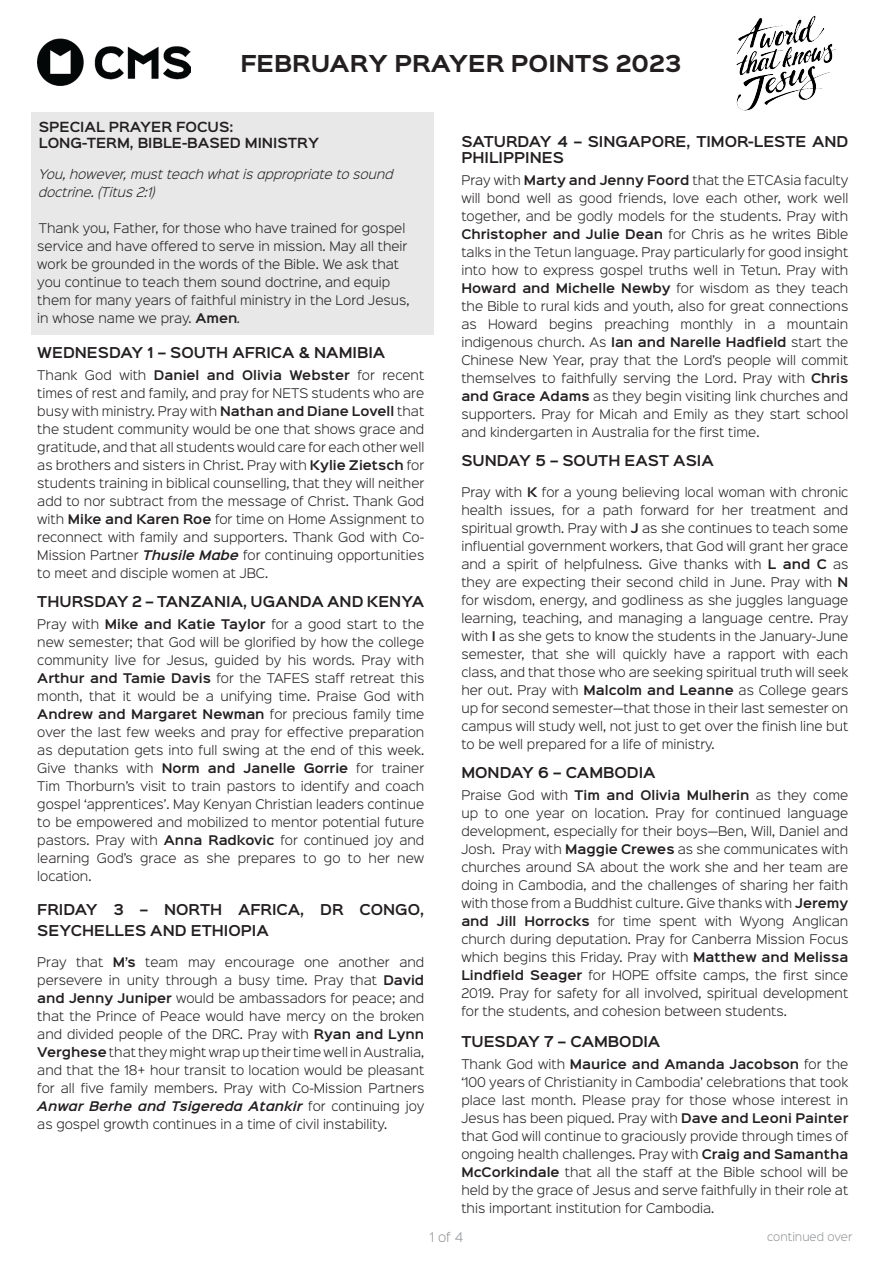
<style>
.page{position:relative;width:893px;height:1263px;background:#fff}
.page>*{position:absolute;margin:0;border:0;box-sizing:border-box;transform-origin:0 0}
.Prayer_Heading{font:700 21px "Sinkin Sans 700";color:#231f20}
.Content{font:600 13.5px/21px "Sinkin Sans 600";color:#231f20}
.Prayer_Heading-2{font:600 13.5px "Sinkin Sans 600";color:#231f20}
.t1{font:600 12.6px/16.2px "Sinkin Sans 600";color:#231f20}
.Prayer_Heading-3{font:300 12px/18px "Sinkin Sans 300";color:#231f20;text-align:justify}
.Content-2{font:300 12px/18px "Sinkin Sans 300";color:#231f20;text-align:justify}
.t2{font:italic 300 12px/18px "Sinkin Sans 300";color:#231f20}
.Content-3{font:300 12px "Sinkin Sans 300";color:#939598}
.Content-4{font:300 10.5px "Sinkin Sans 300";color:#939598}
.s1{font-family:"Sinkin Sans 600";font-weight:600}
.s2{font-style:italic}
.s3{font-family:"Sinkin Sans 600";font-weight:600;font-style:italic}
</style>
<div class="page">
<div style="left:31px;top:112px;width:403px;height:223px;background:#e8e8e9"></div>
<img style="left:37px;top:39px;width:153px;height:47px">
<img style="left:736px;top:15px;width:100px;height:96px">
<p class="Prayer_Heading" style="left:240px;top:53px;width:442px">FEBRUARY PRAYER POINTS 2023</p>
<p class="t1" style="left:39px;top:118px;width:282px">SPECIAL PRAYER FOCUS:<br>LONG-TERM, BIBLE-BASED MINISTRY</p>
<p class="t2" style="left:39px;top:164px;width:356px">You, however, must teach what is appropriate to sound doctrine. (Titus 2:1)</p>
<p class="Prayer_Heading-3" style="left:37px;top:218px;width:374px;text-align:left">Thank you, Father, for those who have trained for gospel service and have offered to serve in mission. May all their work be grounded in the words of the Bible. We ask that you continue to teach them sound doctrine, and equip them for many years of faithful ministry in the Lord Jesus, in whose name we pray. <span class="s1">Amen</span><span class="s2">.</span></p>
<p class="Prayer_Heading-2" style="left:37px;top:340px;width:349px">WEDNESDAY 1 – SOUTH AFRICA &amp; NAMIBIA</p>
<p class="Content-2" style="left:37px;top:365px;width:388px">Thank God with <span class="s1">Daniel and Olivia Webster</span> for recent times of rest and family, and pray for NETS students who are busy with ministry. Pray with <span class="s1">Nathan and Diane Lovell</span> that the student community would be one that shows grace and gratitude, and that all students would care for each other well as brothers and sisters in Christ. Pray with <span class="s1">Kylie Zietsch</span> for students training in biblical counselling, that they will neither add to nor subtract from the message of Christ. Thank God with <span class="s1">Mike and Karen Roe</span> for time on Home Assignment to reconnect with family and supporters. Thank God with Co-Mission Partner <span class="s3">Thusile Mabe</span> for continuing opportunities to meet and disciple women at JBC.</p>
<p class="Content" style="left:37px;top:590px;width:388px">THURSDAY 2 – TANZANIA, UGANDA AND KENYA</p>
<p class="Content-2" style="left:37px;top:614px;width:388px">Pray with <span class="s1">Mike and Katie Taylor</span> for a good start to the new semester; that God will be glorified by how the college community live for Jesus, guided by his words. Pray with <span class="s1">Arthur and Tamie Davis</span> for the TAFES staff retreat this month, that it would be a unifying time. Praise God with <span class="s1">Andrew and Margaret Newman</span> for precious family time over the last few weeks and pray for effective preparation as deputation gets into full swing at the end of this week.<br>Give thanks with <span class="s1">Norm and Janelle Gorrie</span> for trainer Tim Thorburn’s visit to train pastors to identify and coach gospel ‘apprentices’. May Kenyan Christian leaders continue to be empowered and mobilized to mentor potential future pastors. Pray with <span class="s1">Anna Radkovic</span> for continued joy and learning God’s grace as she prepares to go to her new location.</p>
<p class="Content" style="left:37px;top:898px;width:388px">FRIDAY 3 – NORTH AFRICA, DR CONGO,<br>SEYCHELLES AND ETHIOPIA</p>
<p class="Content-2" style="left:37px;top:952px;width:388px">Pray that <span class="s1">M’s</span> team may encourage one another and persevere in unity through a busy time. Pray that <span class="s1">David and Jenny Juniper</span> would be ambassadors for peace; and that the Prince of Peace would have mercy on the broken and divided people of the DRC. Pray with <span class="s1">Ryan and Lynn Verghese</span> that they might wrap up their time well in Australia, and that the 18+ hour transit to location would be pleasant for all five family members. Pray with Co-Mission Partners <span class="s3">Anwar Berhe and Tsigereda Atankir</span> for continuing joy as gospel growth continues in a time of civil instability.</p>
<p class="Content" style="left:461px;top:132px;width:388px;line-height:16.2px">SATURDAY 4 – SINGAPORE, TIMOR-LESTE AND<br>PHILIPPINES</p>
<p class="Prayer_Heading-3" style="left:461px;top:170px;width:388px">Pray with <span class="s1">Marty and Jenny Foord</span> that the ETCAsia faculty will bond well as good friends, love each other, work well together, and be godly models for the students. Pray with <span class="s1">Christopher and Julie Dean</span> for Chris as he writes Bible talks in the Tetun language. Pray particularly for good insight into how to express gospel truths well in Tetun. Pray with <span class="s1">Howard and Michelle Newby</span> for wisdom as they teach the Bible to rural kids and youth, also for great connections as Howard begins preaching monthly in a mountain indigenous church. As <span class="s1">Ian and Narelle Hadfield</span> start the Chinese New Year, pray that the Lord’s people will commit themselves to faithfully serving the Lord. Pray with <span class="s1">Chris and Grace Adams</span> as they begin visiting link churches and supporters. Pray for Micah and Emily as they start school and kindergarten in Australia for the first time.</p>
<p class="Prayer_Heading-2" style="left:461px;top:449px;width:254px">SUNDAY 5 – SOUTH EAST ASIA</p>
<p class="Prayer_Heading-3" style="left:461px;top:482px;width:388px">Pray with <span class="s1">K</span> for a young believing local woman with chronic health issues, for a path forward for her treatment and spiritual growth. Pray with <span class="s1">J</span> as she continues to teach some influential government workers, that God will grant her grace and a spirit of helpfulness. Give thanks with <span class="s1">L and C</span> as they are expecting their second child in June. Pray with <span class="s1">N </span>for wisdom, energy, and godliness as she juggles language learning, teaching, and managing a language centre. Pray with <span class="s1">I</span> as she gets to know the students in the January-June semester, that she will quickly have a rapport with each class, and that those who are seeking spiritual truth will seek her out. Pray with <span class="s1">Malcolm and Leanne</span> as College gears up for second semester—that those in their last semester on campus will study well, not just to get over the finish line but to be well prepared for a life of ministry.</p>
<p class="Prayer_Heading-2" style="left:461px;top:760px;width:196px">MONDAY 6 – CAMBODIA</p>
<p class="Prayer_Heading-3" style="left:461px;top:785px;width:388px">Praise God with <span class="s1">Tim and Olivia Mulherin</span> as they come up to one year on location. Pray for continued language development, especially for their boys—Ben, Will, Daniel and Josh. Pray with <span class="s1">Maggie Crewes</span> as she communicates with churches around SA about the work she and her team are doing in Cambodia, and the challenges of sharing her faith with those from a Buddhist culture. Give thanks with <span class="s1">Jeremy and Jill Horrocks</span> for time spent with Wyong Anglican church during deputation. Pray for Canberra Mission Focus which begins this Friday. Pray with <span class="s1">Matthew and Melissa Lindfield Seager</span> for HOPE offsite camps, the first since 2019. Pray for safety for all involved, spiritual development for the students, and cohesion between students.</p>
<p class="Prayer_Heading-2" style="left:461px;top:1029px;width:201px">TUESDAY 7 – CAMBODIA</p>
<p class="Content-2" style="left:461px;top:1054px;width:388px">Thank God with <span class="s1">Maurice and Amanda Jacobson</span> for the ‘100 years of Christianity in Cambodia’ celebrations that took place last month. Please pray for those whose interest in Jesus has been piqued. Pray with <span class="s1">Dave and Leoni Painter </span>that God will continue to graciously provide through times of ongoing health challenges. Pray with <span class="s1">Craig and Samantha McCorkindale</span> that all the staff at the Bible school will be held by the grace of Jesus and serve faithfully in their role at this important institution for Cambodia.</p>
<p class="Content-3" style="left:430px;top:1228px;width:35px">1 of 4</p>
<p class="Content-4" style="left:767px;top:1228px;width:87px">continued over</p>
</div>
